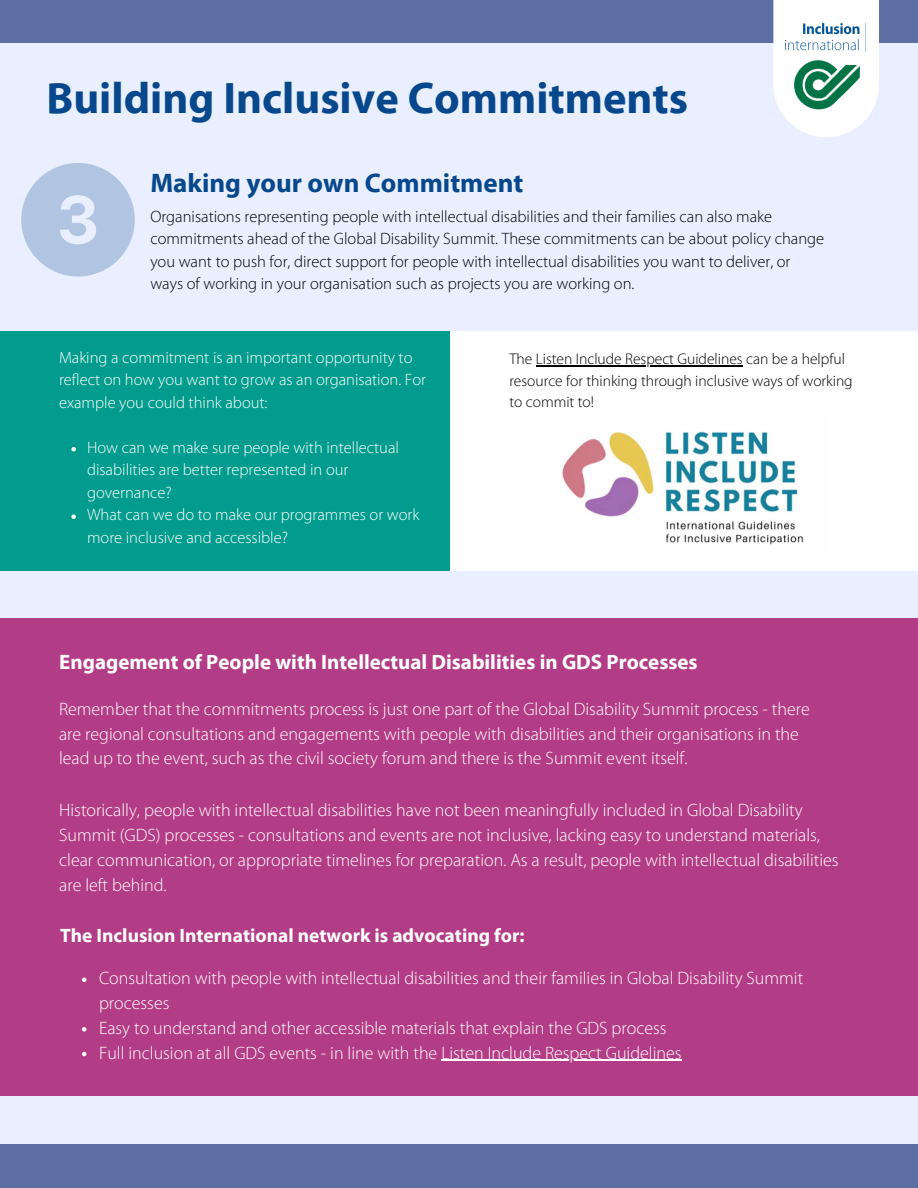
<style>
.page{position:relative;width:918px;height:1188px;background:#e9efff}
.page>*{position:absolute;margin:0;border:0;box-sizing:border-box;transform-origin:0 0}
.t1{font:700 44.4px "Myriad Pro";color:#07488d}
.t2{font:700 27px "Myriad Pro";color:#07488d}
.t3{font:700 21px "Myriad Pro";color:#fff}
.t4{font:700 19.5px "Myriad Pro";color:#fff}
.t5{font:300 18px/24.8px "Myriad Pro";color:#fff}
.t6{font:300 16.5px/22.5px "Myriad Pro";color:#000}
.t7{font:300 16.5px/22.5px "Myriad Pro";color:#fff}
.t8{font:300 15.45px/21.1px "Myriad Pro";color:#000}
</style>
<div class="page">
<div style="left:0;top:1145px;width:918px;height:43px;background:#5d6ea3"></div>
<div style="left:0;top:0;width:918px;height:43px;background:#5d6ea3"></div>
<svg style="left:773px;top:0;width:106px;height:137px"></svg>
<img style="left:785px;top:22px;width:85px;height:31px">
<img style="left:785px;top:58px;width:74px;height:56px">
<div style="left:0;top:331px;width:450px;height:239px;background:#019c8d"></div>
<svg style="left:21px;top:163px;width:114px;height:114px"></svg>
<div style="left:450px;top:331px;width:468px;height:239px;background:#fff"></div>
<img style="left:562px;top:431px;width:242px;height:114px">
<svg style="left:71px;top:447px;width:5px;height:4px"></svg>
<svg style="left:71px;top:514px;width:5px;height:5px"></svg>
<hr style="left:536px;top:365px;width:207px;height:1px;background:#000">
<div style="left:0;top:619px;width:918px;height:477px;background:#b33c86"></div>
<svg style="left:82px;top:978px;width:4px;height:4px"></svg>
<svg style="left:82px;top:1027px;width:4px;height:5px"></svg>
<svg style="left:82px;top:1052px;width:4px;height:4px"></svg>
<hr style="left:441px;top:1060px;width:241px;height:1px;background:#fff">
<p class="t1" style="left:47px;top:80px;width:643px">Building Inclusive Commitments</p>
<p class="t2" style="left:150px;top:172px;width:375px">Making your own Commitment</p>
<h1 class="t6" style="left:150px;top:206px;width:675px">Organisations representing people with intellectual disabilities and their families can also make commitments ahead of the Global Disability Summit. These commitments can be about policy change you want to push for, direct support for people with intellectual disabilities you want to deliver, or ways of working in your organisation such as projects you are working on.</h1>
<h4 class="t7" style="left:59px;top:347px;width:369px">Making a commitment is an important opportunity to reflect on how you want to grow as an organisation. For example you could think about:</h4>
<h4 class="t7" style="left:87px;top:437px;width:313px">How can we make sure people with intellectual disabilities are better represented in our governance?</h4>
<p class="t7" style="left:87px;top:505px;width:334px">What can we do to make our programmes or work more inclusive and accessible?</p>
<p class="t8" style="left:509px;top:350px;width:337px">The Listen Include Respect Guidelines can be a helpful</p>
<p class="t8" style="left:509px;top:371px;width:345px">resource for thinking through inclusive ways of working to commit to!</p>
<h3 class="t3" style="left:59px;top:653px;width:640px">Engagement of People with Intellectual Disabilities in GDS Processes</h3>
<p class="t5" style="left:59px;top:698px;width:752px">Remember that the commitments process is just one part of the Global Disability Summit process - there are regional consultations and engagements with people with disabilities and their organisations in the lead up to the event, such as the civil society forum and there is the Summit event itself.</p>
<p class="t5" style="left:59px;top:800px;width:781px">Historically, people with intellectual disabilities have not been meaningfully included in Global Disability Summit (GDS) processes - consultations and events are not inclusive, lacking easy to understand materials, clear communication, or appropriate timelines for preparation. As a result, people with intellectual disabilities are left behind.</p>
<p class="t4" style="left:60px;top:928px;width:466px">The Inclusion International network is advocating for:</p>
<h4 class="t5" style="left:99px;top:967px;width:706px">Consultation with people with intellectual disabilities and their families in Global Disability Summit processes</h4>
<h4 class="t5" style="left:99px;top:1017px;width:569px">Easy to understand and other accessible materials that explain the GDS process</h4>
<h3 class="t5" style="left:99px;top:1042px;width:584px">Full inclusion at all GDS events - in line with the Listen Include Respect Guidelines</h3>
</div>
